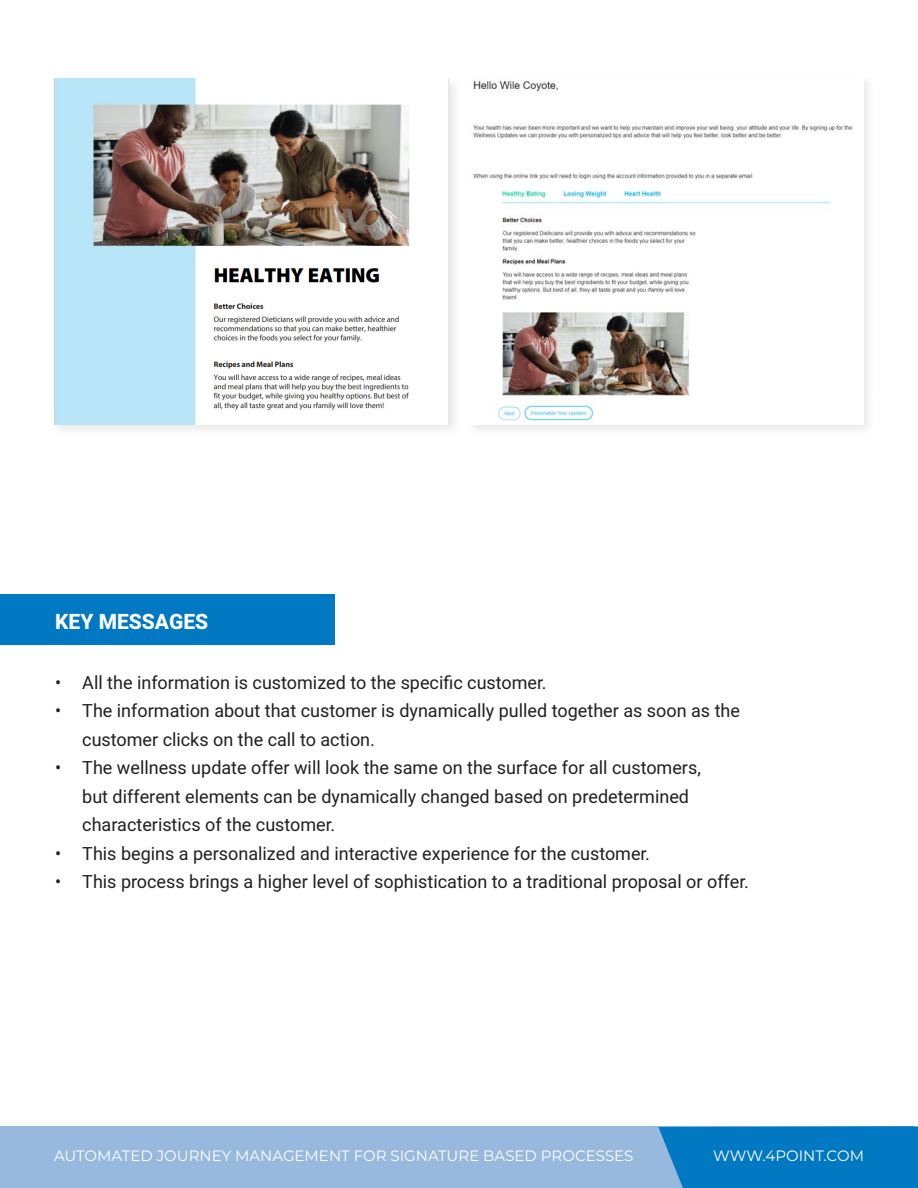
<style>
.page{position:relative;width:918px;height:1188px;background:#fff}
.page>*{position:absolute;margin:0;border:0;box-sizing:border-box;transform-origin:0 0}
.t1{font:800 21px "Heebo";color:#fff}
.t2{font:18px/28.5px "Heebo";color:#231f20}
.t3{font:15px "Montserrat";color:#fff}
</style>
<div class="page">
<div style="left:51px;top:75px;width:411px;height:363px;background:#f8f8f8"></div>
<img style="left:54px;top:79px;width:395px;height:346px">
<div style="left:465px;top:73px;width:411px;height:365px;background:#231f20;opacity:.1"></div>
<img style="left:468px;top:77px;width:395px;height:348px">
<div style="left:0;top:594px;width:335px;height:51px;background:#0079c2"></div>
<div style="left:0;top:1126px;width:918px;height:62px;background:#97b9de"></div>
<svg style="left:658px;top:1126px;width:260px;height:62px;background:#097dc3"></svg>
<p class="t1" style="left:55px;top:607px;width:155px">KEY MESSAGES</p>
<p class="t2" style="left:55px;top:668px;width:493px">• All the information is customized to the specific customer.</p>
<p class="t2" style="left:82px;top:696px;width:659px;text-indent:-27px">• The information about that customer is dynamically pulled together as soon as the customer clicks on the call to action.</p>
<p class="t2" style="left:82px;top:753px;width:620px;text-indent:-27px">• The wellness update offer will look the same on the surface for all customers, but different elements can be dynamically changed based on predetermined characteristics of the customer.</p>
<p class="t2" style="left:55px;top:839px;width:596px">• This begins a personalized and interactive experience for the customer.</p>
<p class="t2" style="left:55px;top:867px;width:695px">• This process brings a higher level of sophistication to a traditional proposal or offer.</p>
<p class="t3" style="left:54px;top:1145px;width:581px">AUTOMATED JOURNEY MANAGEMENT FOR SIGNATURE BASED PROCESSES</p>
<p class="t3" style="left:713px;top:1145px;width:152px">WWW.4POINT.COM</p>
</div>
